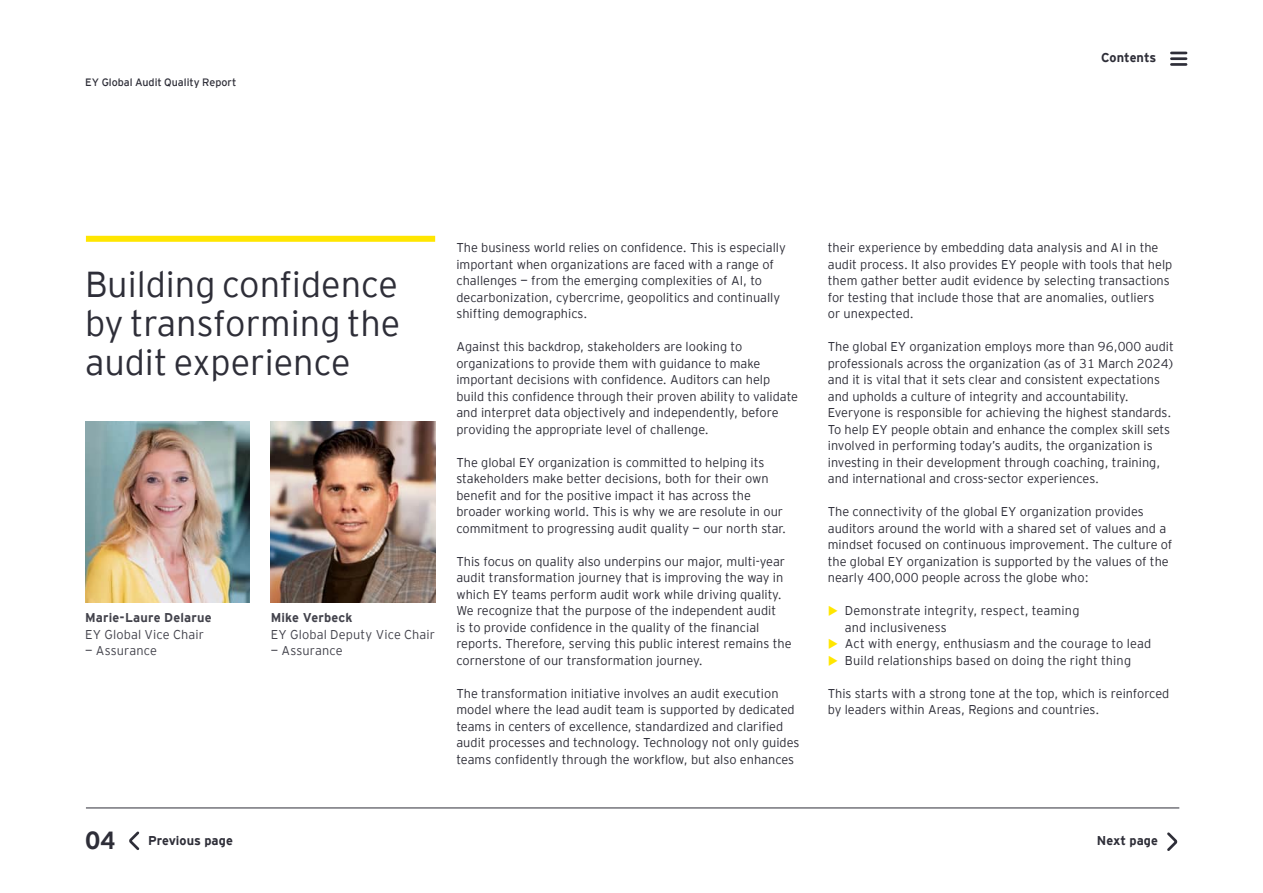
<style>
.page{position:relative;width:1263px;height:893px;background:#fff}
.page>*{position:absolute;margin:0;border:0;box-sizing:border-box;transform-origin:0 0}
.Section_Title{font:300 36px/39px "EY Interstate";color:#2e2e38;text-align:justify}
.t1{font:700 24.75px "EY Interstate";color:#2e2e38}
.Body_copy{font:300 12.75px/16.5px "EY Interstate";color:#2e2e38}
.Base_body_copy{font:300 12.75px/16.5px "EY Interstate";letter-spacing:.01em;color:#43434c}
.Base_body_copy-2{font:700 12.75px/16.5px "EY Interstate";letter-spacing:.015em;color:#43434c}
.Base_body_copy-3{font:700 12.75px "EY Interstate";color:#2e2e38}
.t2{font:300 10.65px "EY Interstate";color:#2e2e38}
.s1{font-weight:300}
.s2{font-weight:700}
.s3{font-weight:700;font-size:19.5px;color:#ffe600}
</style>
<div class="page">
<div style="left:86px;top:236px;width:349px;height:6px;background:#ffe600"></div>
<img style="left:85px;top:421px;width:164px;height:182px">
<img style="left:271px;top:421px;width:164px;height:182px">
<svg style="left:129px;top:831px;width:11px;height:19px"></svg>
<svg style="left:1167px;top:832px;width:11px;height:19px"></svg>
<svg style="left:1171px;top:52px;width:15px;height:2px"></svg>
<hr style="left:1171px;top:57px;width:15px;height:3px;background:#2e2e38">
<hr style="left:1171px;top:63px;width:15px;height:3px;background:#2e2e38">
<hr style="left:86px;top:807px;width:1093px;height:1px;background:#2e2e38">
<p class="t2" style="left:85px;top:75px;width:153px">EY Global Audit Quality Report</p>
<p class="Base_body_copy-3" style="left:1101px;top:49px;width:57px">Contents</p>
<p class="Section_Title" style="left:85px;top:262px;width:317px">Building confidence by transforming the audit experience</p>
<p class="Base_body_copy-2" style="left:85px;top:609px;width:128px">Marie-Laure Delarue<br><span class="s1">EY Global Vice Chair</span></p>
<p class="Base_body_copy" style="left:85px;top:642px;width:73px">— Assurance</p>
<p class="Base_body_copy" style="left:271px;top:609px;width:166px"><span class="s2">Mike Verbeck<br></span>EY Global Deputy Vice Chair</p>
<p class="Base_body_copy" style="left:271px;top:642px;width:73px">— Assurance</p>
<p class="Body_copy" style="left:456px;top:238px;width:331px">The business world relies on confidence. This is especially important when organizations are faced with a range of challenges — from the emerging complexities of AI, to decarbonization, cybercrime, geopolitics and continually shifting demographics.</p>
<p class="Body_copy" style="left:456px;top:337px;width:343px">Against this backdrop, stakeholders are looking to organizations to provide them with guidance to make important decisions with confidence. Auditors can help build this confidence through their proven ability to validate and interpret data objectively and independently, before providing the appropriate level of challenge.</p>
<p class="Body_copy" style="left:456px;top:453px;width:331px">The global EY organization is committed to helping its stakeholders make better decisions, both for their own benefit and for the positive impact it has across the broader working world. This is why we are resolute in our commitment to progressing audit quality — our north star.</p>
<p class="Body_copy" style="left:456px;top:552px;width:337px">This focus on quality also underpins our major, multi-year audit transformation journey that is improving the way in which EY teams perform audit work while driving quality.<br>We recognize that the purpose of the independent audit<br>is to provide confidence in the quality of the financial reports. Therefore, serving this public interest remains the cornerstone of our transformation journey.</p>
<p class="Body_copy" style="left:456px;top:684px;width:345px">The transformation initiative involves an audit execution model where the lead audit team is supported by dedicated teams in centers of excellence, standardized and clarified audit processes and technology. Technology not only guides teams confidently through the workflow, but also enhances</p>
<p class="Body_copy" style="left:828px;top:238px;width:346px">their experience by embedding data analysis and AI in the audit process. It also provides EY people with tools that help them gather better audit evidence by selecting transactions for testing that include those that are anomalies, outliers<br>or unexpected.</p>
<p class="Body_copy" style="left:828px;top:337px;width:348px">The global EY organization employs more than 96,000 audit professionals across the organization (as of 31 March 2024) and it is vital that it sets clear and consistent expectations and upholds a culture of integrity and accountability.<br>Everyone is responsible for achieving the highest standards.<br>To help EY people obtain and enhance the complex skill sets involved in performing today’s audits, the organization is investing in their development through coaching, training, and international and cross-sector experiences.</p>
<p class="Body_copy" style="left:828px;top:502px;width:346px">The connectivity of the global EY organization provides auditors around the world with a shared set of values and a mindset focused on continuous improvement. The culture of the global EY organization is supported by the values of the nearly 400,000 people across the globe who:</p>
<p class="Body_copy" style="left:845px;top:601px;width:236px;text-indent:-17px"><span class="s3">•</span> Demonstrate integrity, respect, teaming and inclusiveness</p>
<p class="Body_copy" style="left:828px;top:634px;width:325px"><span class="s3">•</span> Act with energy, enthusiasm and the courage to lead</p>
<p class="Body_copy" style="left:828px;top:651px;width:305px"><span class="s3">•</span> Build relationships based on doing the right thing</p>
<p class="Body_copy" style="left:828px;top:684px;width:343px">This starts with a strong tone at the top, which is reinforced by leaders within Areas, Regions and countries.</p>
<p class="t1" style="left:85px;top:822px;width:32px">04</p>
<p class="Base_body_copy-3" style="left:148px;top:832px;width:86px">Previous page</p>
<p class="Base_body_copy-3" style="left:1097px;top:832px;width:63px">Next page</p>
</div>
